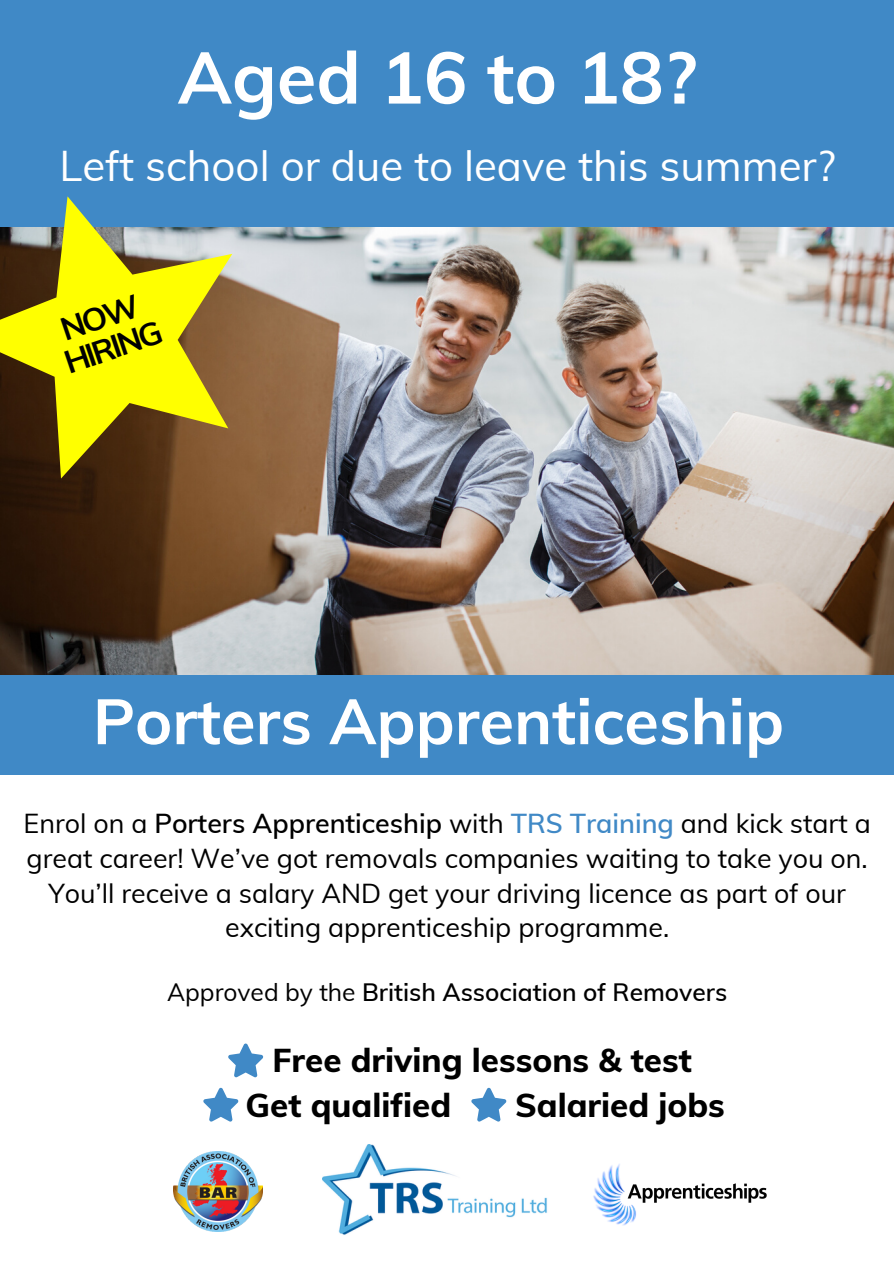
<style>
.page{position:relative;width:894px;height:1264px;background:#fff}
.page>*{position:absolute;margin:0;border:0;box-sizing:border-box;transform-origin:0 0}
.t1{font:700 72px "Muli";color:#fff}
.t2{font:700 63px "Muli";color:#fff}
.t3{font:42px "Muli";color:#fff}
.t4{font:800 33px "Muli";color:#000}
.t5{font:700 32.25px/32.2px "Muli";color:#000}
.t6{font:26.85px/34.8px "Muli";color:#000;text-align:center}
.t7{font:600 24.6px "Muli";color:#000}
.s1{font-weight:600}
.s2{font-weight:600;color:#4089c6}
.s3{font-weight:400}
</style>
<div class="page">
<div style="left:0;top:0;width:893px;height:1263px;background:#4089c6"></div>
<img style="left:1px;top:227px;width:892px;height:447px">
<div style="left:0;top:775px;width:893px;height:488px;background:#fff"></div>
<svg style="left:228px;top:1043px;width:35px;height:34px"></svg>
<svg style="left:203px;top:1087px;width:35px;height:34px"></svg>
<svg style="left:471px;top:1087px;width:35px;height:34px"></svg>
<img style="left:322px;top:1144px;width:225px;height:91px">
<img style="left:593px;top:1164px;width:174px;height:62px">
<svg style="left:0;top:196px;width:280px;height:298px;background:#9c9534"></svg>
<img style="left:173px;top:1151px;width:89px;height:80px">
<h1 class="t1" style="left:178px;top:31px;width:520px">Aged 16 to 18?</h1>
<h3 class="t3" style="left:60px;top:139px;width:777px">Left school or due to leave this summer?</h3>
<p class="t5" style="left:49px;top:317px;width:103px;rotate:-19deg">NOW<br>HIRING</p>
<h2 class="t2" style="left:93px;top:681px;width:692px">Porters Apprenticeship</h2>
<p class="t6" style="left:24px;top:805px;width:848px">Enrol on a <span class="s1">Porters Apprenticeship</span> with <span class="s2">TRS Training</span> and kick start a great career! We’ve got removals companies waiting to take you on.<br>You’ll receive a salary AND get your driving licence as part of our exciting apprenticeship programme.</p>
<p class="t7" style="left:167px;top:975px;width:561px"><span class="s3">Approved by the</span> British Association of Removers</p>
<p class="t4" style="left:272px;top:1039px;width:420px">Free driving lessons &amp; test</p>
<p class="t4" style="left:245px;top:1083px;width:207px">Get qualified</p>
<p class="t4" style="left:515px;top:1083px;width:211px">Salaried jobs</p>
</div>
